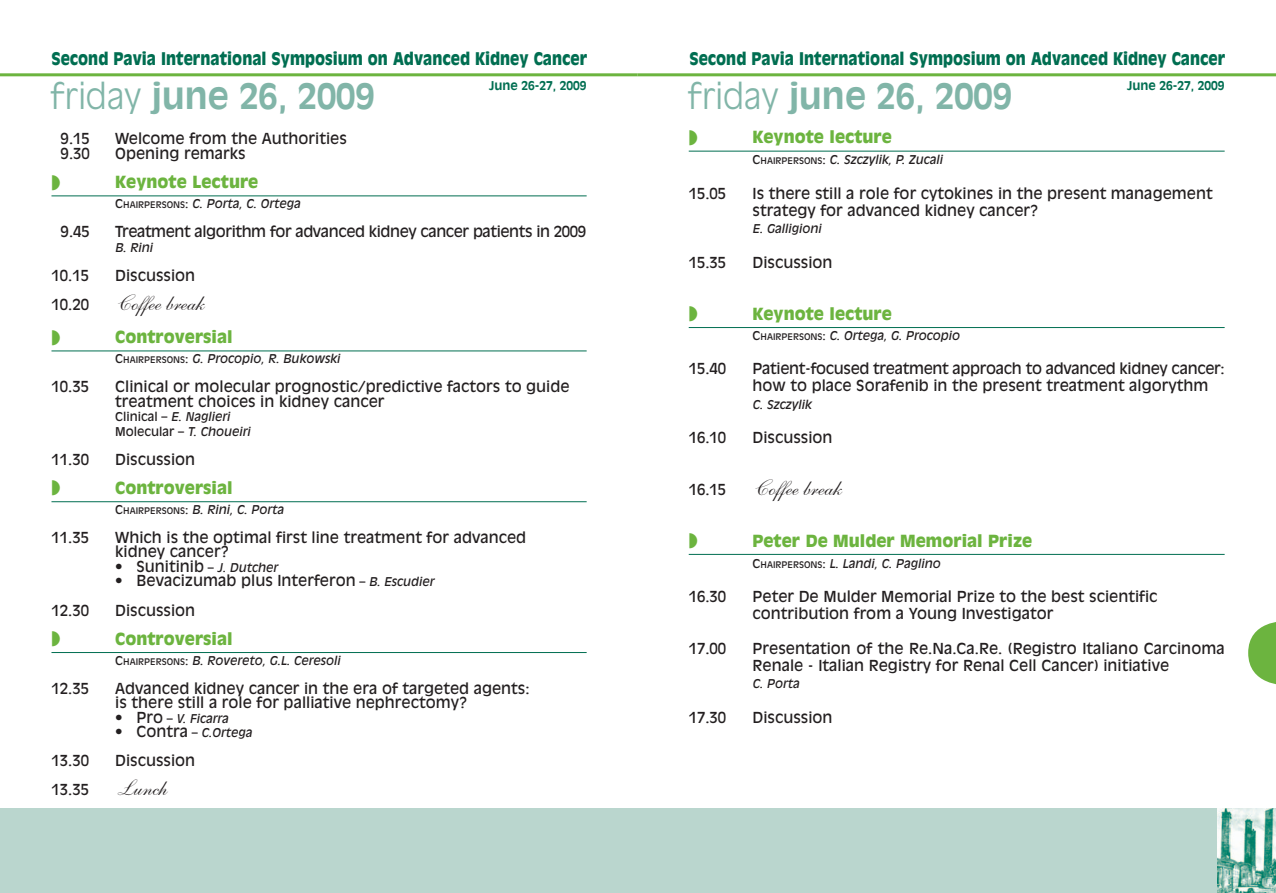
<style>
.page{position:relative;width:1276px;height:893px;background:#fff}
.page>*{position:absolute;margin:0;border:0;box-sizing:border-box;transform-origin:0 0}
.t1{font:700 34.5px "Antique Olive";color:#81b5a8}
.t2{font:22.5px "Shelley Andante Script";color:#231f20}
.t3{font:900 17.25px "Antique Olive";color:#006e51;scale:.87 1}
.t4{font:900 16.5px "Antique Olive";color:#6cb43f}
.t5{font:15px/17.2px "Antique Olive";color:#231f20}
.t6{font:15px/17.2px "Antique Olive";letter-spacing:-.02em;color:#231f20}
.t7{font:15px "Antique Olive";letter-spacing:-.03em;color:#231f20}
.t8{font:italic 12px/14.5px "Antique Olive";color:#231f20}
.t9{font:700 12px "Antique Olive";color:#006e51}
.s1{font-weight:300}
.s2{font-style:normal}
.s3{font-style:normal;font-size:9px}
.s4{font-family:"Antique Olive";font-size:15px}
.s5{font-size:12px}
.s6{font-style:italic;font-size:12px}
.s7{font-style:normal;font-size:15px}
.s8{font-family:"Shelley Andante Script";font-size:22.5px}
</style>
<div class="page">
<div style="left:638px;top:808px;width:637px;height:85px;background:#bad6ce"></div>
<svg style="left:1248px;top:622px;width:27px;height:62px"></svg>
<hr style="left:638px;top:73px;width:637px;height:3px;background:#6cb43f">
<div style="left:0;top:808px;width:637px;height:85px;background:#bad6ce"></div>
<hr style="left:0;top:73px;width:638px;height:3px;background:#6cb43f">
<hr style="left:689px;top:151px;width:535px;height:1px;background:#006e51">
<hr style="left:689px;top:327px;width:535px;height:1px;background:#006e51">
<hr style="left:689px;top:554px;width:535px;height:1px;background:#006e51">
<img style="left:1217px;top:808px;width:58px;height:85px">
<hr style="left:51px;top:195px;width:535px;height:1px;background:#006e51">
<hr style="left:51px;top:351px;width:535px;height:1px;background:#006e51">
<hr style="left:51px;top:501px;width:535px;height:1px;background:#006e51">
<hr style="left:51px;top:652px;width:535px;height:1px;background:#006e51">
<p class="t3" style="left:51px;top:51px;width:617px">Second Pavia International Symposium on Advanced Kidney Cancer</p>
<p class="t9" style="left:489px;top:81px;width:99px">JUNE 26-27, 2009</p>
<h1 class="t1" style="left:689px;top:82px;width:325px"><span class="s1">friday</span> JUNE 26, 2009</h1>
<p class="t4" style="left:752px;top:130px;width:141px">Keynote lecture</p>
<p class="t8" style="left:752px;top:153px;width:192px"><span class="s2">C</span><span class="s3">HAIRPERSONS</span><span class="s2">:</span> C. Szczylik, P. Zucali</p>
<p class="t5" style="left:689px;top:186px;width:39px">15.05</p>
<p class="t5" style="left:752px;top:186px;width:461px">Is there still a role for cytokines in the present management strategy for advanced kidney cancer?</p>
<p class="t8" style="left:752px;top:222px;width:71px">E. Galligioni</p>
<p class="t5" style="left:689px;top:255px;width:39px">15.35</p>
<p class="t5" style="left:752px;top:255px;width:82px">Discussion</p>
<p class="t4" style="left:752px;top:307px;width:141px">Keynote lecture</p>
<p class="t8" style="left:752px;top:328px;width:209px"><span class="s2">C</span><span class="s3">HAIRPERSONS</span><span class="s2">:</span> C. Ortega, G. Procopio</p>
<p class="t5" style="left:689px;top:361px;width:39px">15.40</p>
<p class="t6" style="left:752px;top:361px;width:473px">Patient-focused treatment approach to advanced kidney cancer: how to place Sorafenib in the present treatment algorythm</p>
<p class="t8" style="left:752px;top:397px;width:61px">C. Szczylik</p>
<p class="t5" style="left:689px;top:430px;width:39px">16.10</p>
<p class="t5" style="left:752px;top:430px;width:82px">Discussion</p>
<h2 class="t2" style="left:689px;top:481px;width:151px"><span class="s4">16.15</span> Coffee break</h2>
<p class="t4" style="left:752px;top:534px;width:281px">Peter De Mulder Memorial Prize</p>
<p class="t8" style="left:752px;top:557px;width:189px"><span class="s2">C</span><span class="s3">HAIRPERSONS</span><span class="s2">:</span> L. Landi, C. Paglino</p>
<p class="t5" style="left:689px;top:589px;width:39px">16.30</p>
<p class="t5" style="left:752px;top:589px;width:406px">Peter De Mulder Memorial Prize to the best scientific contribution from a Young Investigator</p>
<p class="t5" style="left:689px;top:641px;width:39px">17.00</p>
<p class="t5" style="left:752px;top:641px;width:473px">Presentation of the Re.Na.Ca.Re. (Registro Italiano Carcinoma<br>Renale - Italian Registry for Renal Cell Cancer) initiative</p>
<p class="t8" style="left:752px;top:677px;width:49px">C. Porta</p>
<p class="t5" style="left:689px;top:710px;width:39px">17.30</p>
<p class="t5" style="left:752px;top:710px;width:82px">Discussion</p>
<p class="t3" style="left:689px;top:51px;width:617px">Second Pavia International Symposium on Advanced Kidney Cancer</p>
<p class="t9" style="left:1127px;top:81px;width:99px">JUNE 26-27, 2009</p>
<h1 class="t1" style="left:51px;top:82px;width:325px"><span class="s1">friday</span> JUNE 26, 2009</h1>
<p class="t5" style="left:61px;top:131px;width:31px">9.15</p>
<p class="t5" style="left:115px;top:131px;width:233px">Welcome from the Authorities</p>
<p class="t5" style="left:61px;top:146px;width:31px">9.30</p>
<p class="t5" style="left:115px;top:146px;width:132px">Opening remarks</p>
<p class="t4" style="left:115px;top:175px;width:145px">Keynote Lecture</p>
<p class="t8" style="left:115px;top:197px;width:187px"><span class="s2">C</span><span class="s3">HAIRPERSONS</span><span class="s2">:</span> C. Porta, C. Ortega</p>
<p class="t5" style="left:61px;top:224px;width:31px">9.45</p>
<p class="t7" style="left:115px;top:225px;width:472px">Treatment algorithm for advanced kidney cancer patients in 2009</p>
<p class="t8" style="left:115px;top:240px;width:39px">B. Rini</p>
<p class="t5" style="left:51px;top:267px;width:39px">10.15</p>
<p class="t5" style="left:115px;top:267px;width:82px">Discussion</p>
<h2 class="t2" style="left:51px;top:296px;width:151px"><span class="s4">10.20</span> Coffee break</h2>
<p class="t4" style="left:115px;top:330px;width:119px">Controversial</p>
<p class="t8" style="left:115px;top:352px;width:226px"><span class="s2">C</span><span class="s3">HAIRPERSONS</span><span class="s2">:</span> G. Procopio, R. Bukowski</p>
<p class="t5" style="left:51px;top:379px;width:39px">10.35</p>
<p class="t5" style="left:115px;top:380px;width:456px;line-height:14.5px">Clinical or molecular prognostic/predictive factors to guide treatment choices in kidney cancer</p>
<p class="t8" style="left:115px;top:410px;width:137px"><span class="s2">Clinical –</span> E. Naglieri<br><span class="s2">Molecular –</span> T. Choueiri</p>
<p class="t5" style="left:51px;top:451px;width:39px">11.30</p>
<p class="t5" style="left:115px;top:451px;width:82px">Discussion</p>
<p class="t4" style="left:115px;top:481px;width:119px">Controversial</p>
<p class="t8" style="left:115px;top:503px;width:170px"><span class="s2">C</span><span class="s3">HAIRPERSONS</span><span class="s2">:</span> B. Rini, C. Porta</p>
<p class="t5" style="left:51px;top:529px;width:39px">11.35</p>
<p class="t5" style="left:115px;top:531px;width:412px;line-height:14.5px">Which is the optimal first line treatment for advanced kidney cancer?</p>
<p class="t5" style="left:115px;top:559px;width:164px">• Sunitinib <span class="s5">–</span> <span class="s6">J. Dutcher</span></p>
<p class="t5" style="left:115px;top:573px;width:320px">• Bevacizumab plus Interferon <span class="s5">–</span> <span class="s6">B. Escudier</span></p>
<p class="t5" style="left:51px;top:602px;width:39px">12.30</p>
<p class="t5" style="left:115px;top:602px;width:82px">Discussion</p>
<p class="t4" style="left:115px;top:632px;width:119px">Controversial</p>
<p class="t8" style="left:115px;top:653px;width:227px"><span class="s2">C</span><span class="s3">HAIRPERSONS</span><span class="s2">:</span> B. Rovereto, G.L. Ceresoli</p>
<p class="t5" style="left:51px;top:680px;width:39px">12.35</p>
<p class="t5" style="left:115px;top:682px;width:416px;line-height:14.5px">Advanced kidney cancer in the era of targeted agents: is there still a role for palliative nephrectomy?</p>
<p class="t8" style="left:115px;top:712px;width:115px"><span class="s7">• Pro</span> <span class="s2">–</span> V. Ficarra</p>
<p class="t8" style="left:115px;top:726px;width:138px"><span class="s7">• Contra</span> <span class="s2">–</span> C.Ortega</p>
<p class="t5" style="left:51px;top:753px;width:39px">13.30</p>
<p class="t5" style="left:51px;top:747px;width:145px;line-height:29.1px;text-indent:64px">Discussion<br>13.35 <span class="s8">Lunch</span></p>
</div>
